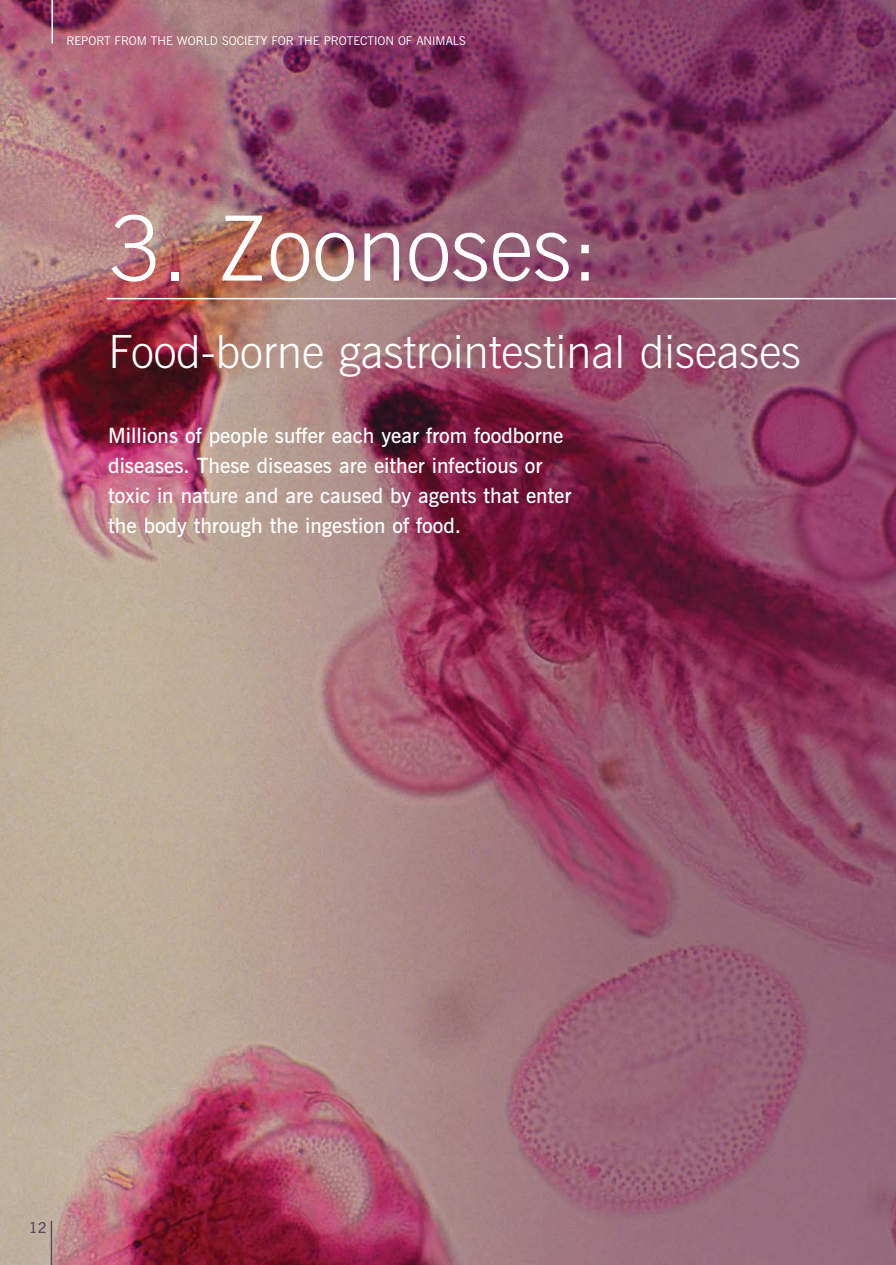
<style>
.page{position:relative;width:896px;height:1265px;background:#fff}
.page>*{position:absolute;margin:0;border:0;box-sizing:border-box;transform-origin:0 0}
.t1{font:300 90px "News Gothic BT";color:#fff}
.t2{font:300 45.75px "News Gothic BT";color:#fff}
.t3{font:600 21px/30px "News Gothic BT";color:#fff}
.t4{font:600 15px "News Gothic BT";color:#644764}
.t5{font:12px "News Gothic BT";color:#fff}
</style>
<div class="page">
<img style="left:0;top:0;width:895px;height:1265px">
<p class="t5" style="left:66px;top:37px;width:401px">REPORT FROM THE WORLD SOCIETY FOR THE PROTECTION OF ANIMALS</p>
<h1 class="t1" style="left:108px;top:216px;width:491px">3. Zoonoses:</h1>
<h2 class="t2" style="left:108px;top:335px;width:694px">Food-borne gastrointestinal diseases</h2>
<p class="t3" style="left:108px;top:422px;width:464px">Millions of people suffer each year from foodborne diseases. These diseases are either infectious or toxic in nature and are caused by agents that enter the body through the ingestion of food.</p>
<p class="t4" style="left:29px;top:1222px;width:20px">12</p>
</div>
